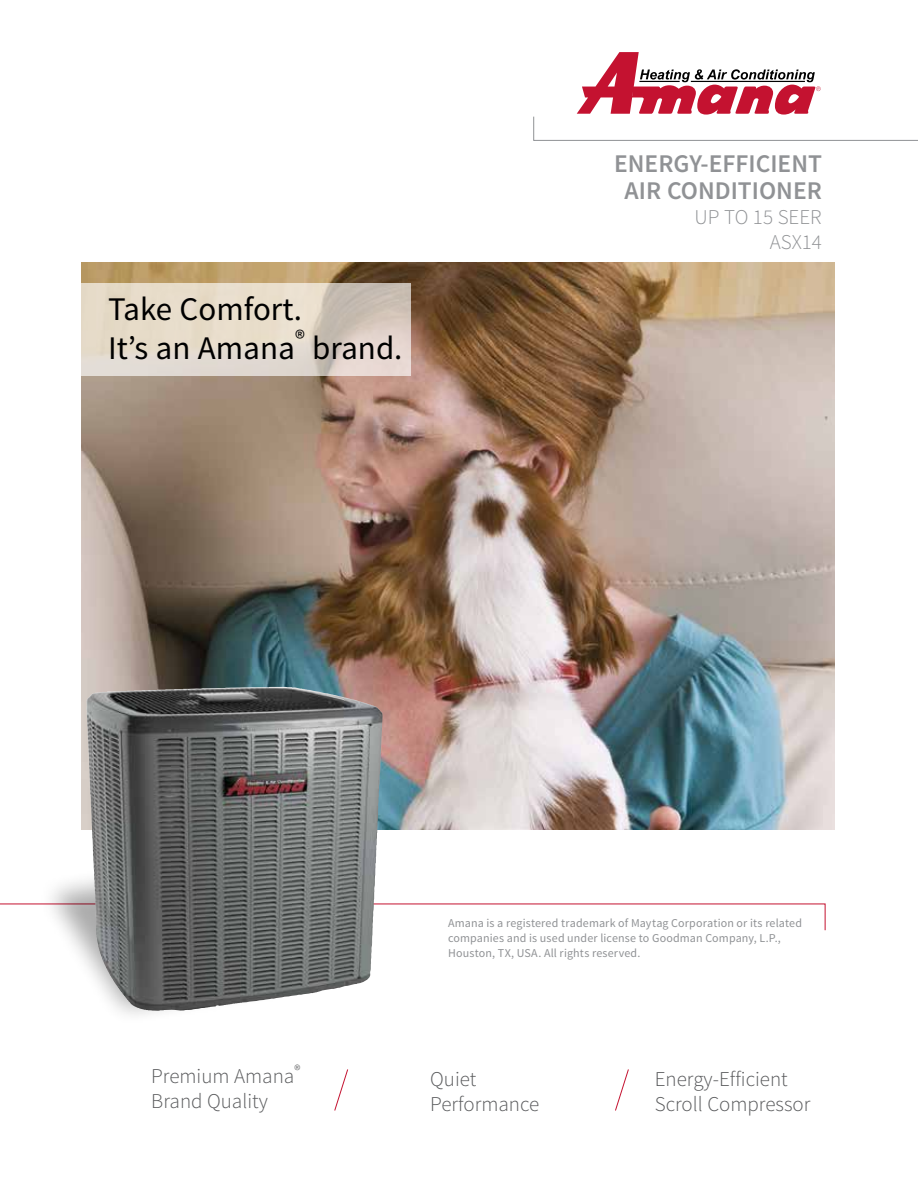
<style>
.page{position:relative;width:918px;height:1188px;background:#fff}
.page>*{position:absolute;margin:0;border:0;box-sizing:border-box;transform-origin:0 0}
.t1{font:33px/39.6px "Source Sans Pro";color:#000}
.t2{font:600 25.5px/27px "Source Sans Pro";color:#909295;text-align:center}
.t3{font:300 21px/25.2px "Source Sans Pro";color:#58595b}
.t4{font:300 21px/25.2px "Source Sans Pro";color:#909295;text-align:right}
.t5{font:12px/15px "Source Sans Pro";letter-spacing:.01em;color:#909295}
</style>
<div class="page">
<svg style="left:0;top:829px;width:825px;height:102px"></svg>
<img style="left:81px;top:263px;width:753px;height:566px">
<div style="left:38px;top:867px;width:276px;height:159px;background:#000;opacity:.33"></div>
<svg style="left:99px;top:888px;width:235px;height:117px;background:#787a79"></svg>
<svg style="left:533px;top:52px;width:385px;height:89px"></svg>
<svg style="left:615px;top:1069px;width:14px;height:42px"></svg>
<svg style="left:334px;top:1069px;width:14px;height:42px"></svg>
<svg style="left:81px;top:284px;width:330px;height:92px;background:#e0d5c8"></svg>
<img style="left:86px;top:687px;width:195px;height:300px">
<h1 class="t1" style="left:108px;top:289px;width:296px">Take Comfort.<br>It’s an Amana<sup>®</sup> brand.</h1>
<h2 class="t2" style="left:614px;top:151px;width:209px">ENERGY-EFFICIENT<br>AIR CONDITIONER</h2>
<h3 class="t4" style="left:694px;top:205px;width:129px">UP TO 15 SEER<br>ASX14</h3>
<p class="t5" style="left:448px;top:915px;width:355px">Amana is a registered trademark of Maytag Corporation or its related companies and is used under license to Goodman Company, L.P.,<br>Houston, TX, USA. All rights reserved.</p>
<h3 class="t3" style="left:151px;top:1064px;width:151px">Premium Amana<sup>®<br></sup>Brand Quality</h3>
<h3 class="t3" style="left:430px;top:1067px;width:111px">Quiet<br>Performance</h3>
<h3 class="t3" style="left:655px;top:1067px;width:157px">Energy-Efficient<br>Scroll Compressor</h3>
</div>
